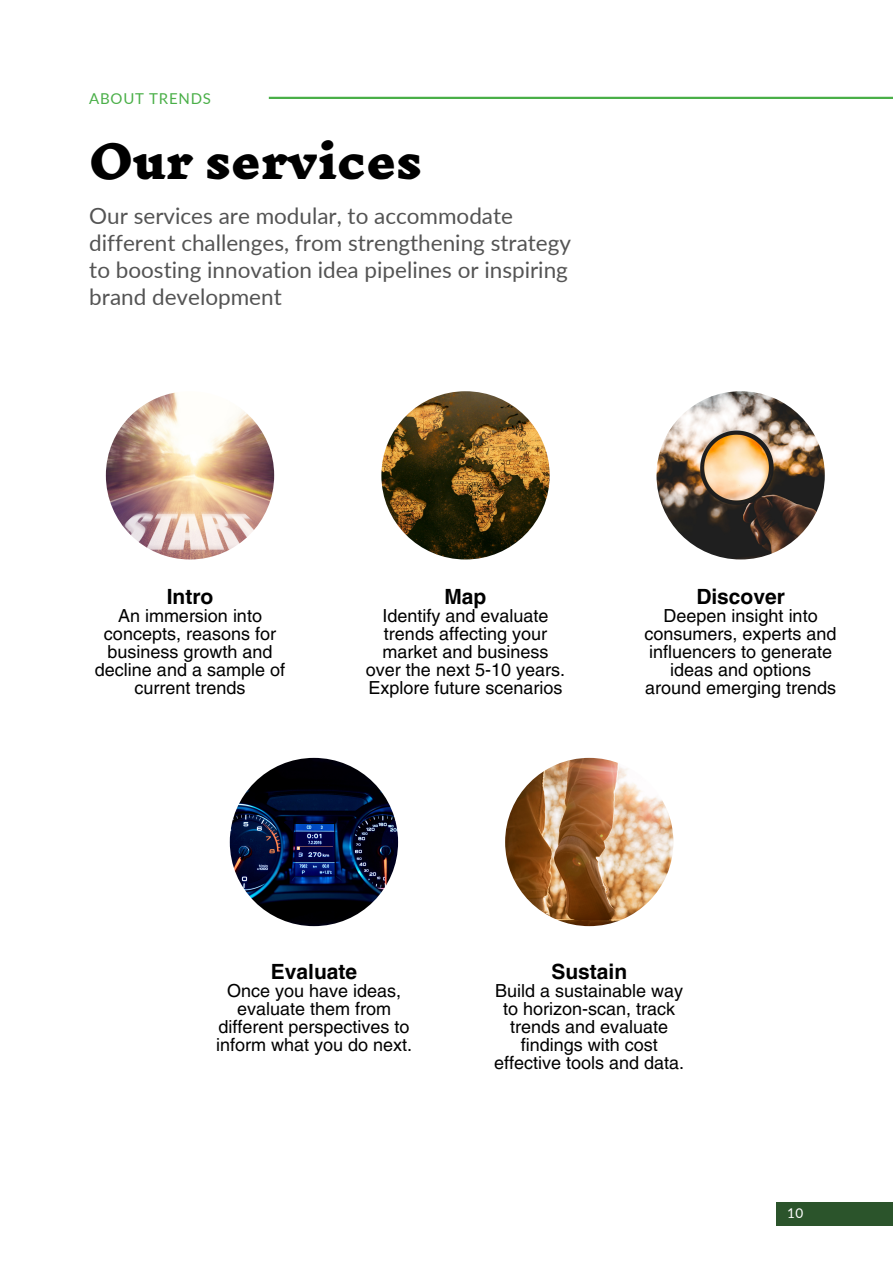
<style>
.page{position:relative;width:893px;height:1264px;background:#fff}
.page>*{position:absolute;margin:0;border:0;box-sizing:border-box;transform-origin:0 0}
.t1{font:900 45px "Inknut Antiqua";color:#000}
.t2{font:22.5px/27px "Lato";color:#545454}
.t3{font:700 21px "Helvetica LT Pro";color:#000}
.t4{font:18px/18px "Helvetica LT Pro";color:#000;text-align:center}
.t5{font:15px "Lato";letter-spacing:.05em;color:#4aaf48}
.t6{font:13.5px "Lato";color:#fff}
</style>
<div class="page">
<hr style="left:269px;top:97px;width:623px;height:2px;background:#4aaf48">
<div style="left:775px;top:1201px;width:117px;height:24px;background:#2b542b"></div>
<img style="left:106px;top:391px;width:168px;height:168px;border-radius:50%">
<img style="left:381px;top:391px;width:168px;height:168px;border-radius:50%">
<img style="left:656px;top:391px;width:168px;height:168px;border-radius:50%">
<img style="left:230px;top:758px;width:168px;height:168px;border-radius:50%">
<img style="left:505px;top:758px;width:168px;height:168px;border-radius:50%">
<p class="t5" style="left:89px;top:89px;width:123px">ABOUT TRENDS</p>
<p class="t1" style="left:89px;top:137px;width:334px">Our services</p>
<p class="t2" style="left:89px;top:202px;width:483px">Our services are modular, to accommodate different challenges, from strengthening strategy to boosting innovation idea pipelines or inspiring brand development</p>
<p class="t3" style="left:167px;top:589px;width:48px">Intro</p>
<p class="t4" style="left:95px;top:608px;width:191px">An immersion into concepts, reasons for business growth and decline and a sample of current trends</p>
<p class="t3" style="left:444px;top:589px;width:43px">Map</p>
<p class="t4" style="left:366px;top:608px;width:200px">Identify and evaluate trends affecting your market and business over the next 5-10 years.<br>Explore future scenarios</p>
<p class="t3" style="left:696px;top:589px;width:90px">Discover</p>
<p class="t4" style="left:644px;top:608px;width:193px">Deepen insight into consumers, experts and influencers to generate ideas and options around emerging trends</p>
<p class="t3" style="left:271px;top:963px;width:88px">Evaluate</p>
<p class="t4" style="left:216px;top:983px;width:197px">Once you have ideas, evaluate them from different perspectives to inform what you do next.</p>
<p class="t3" style="left:551px;top:963px;width:77px">Sustain</p>
<p class="t4" style="left:494px;top:983px;width:191px">Build a sustainable way to horizon-scan, track trends and evaluate findings with cost effective tools and data.</p>
<p class="t6" style="left:787px;top:1204px;width:18px">10</p>
</div>
